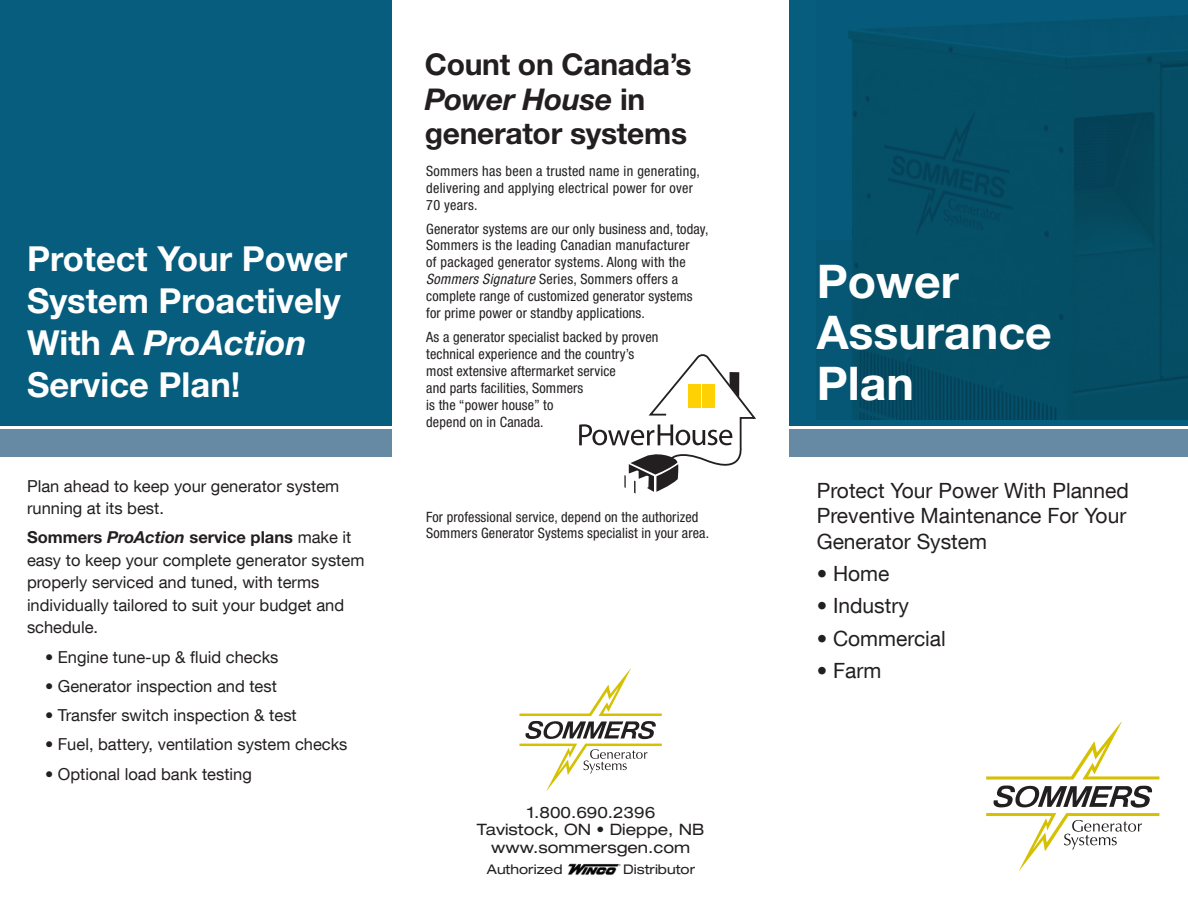
<style>
.page{position:relative;width:1188px;height:918px;background:#fff}
.page>*{position:absolute;margin:0;border:0;box-sizing:border-box;transform-origin:0 0}
.t1{font:700 46.5px/51px "Helvetica Neue";color:#fff}
.t2{font:700 34.5px/42px "Helvetica Neue";color:#fff}
.t3{font:700 30px/34.5px "Helvetica Neue";letter-spacing:-.01em;color:#231f20}
.t4{font:21px/25.5px "Helvetica Neue LT Com";color:#231f20}
.t5{font:16.5px/22.5px "Helvetica Neue LT Com";color:#231f20}
.t6{font:expanded 15.75px "Helvetica Neue";color:#231f20}
.t7{font:condensed 14.25px/17px "Helvetica Neue";letter-spacing:.01em;color:#231f20}
.t8{font:expanded 13.35px "Helvetica Neue";color:#231f20}
.s1{font-style:italic}
.s2{font-family:"Helvetica Neue";font-weight:700}
.s3{font-family:"Helvetica Neue";font-weight:700;font-style:italic}
</style>
<div class="page">
<div style="left:790px;top:0;width:398px;height:425px;background:#075d7d"></div>
<div style="left:790px;top:430px;width:398px;height:27px;background:#668aa4"></div>
<img style="left:848px;top:15px;width:340px;height:405px">
<svg style="left:579px;top:354px;width:177px;height:139px"></svg>
<svg style="left:986px;top:721px;width:173px;height:150px"></svg>
<div style="left:0;top:0;width:392px;height:425px;background:#075d7d"></div>
<div style="left:0;top:430px;width:392px;height:27px;background:#668aa4"></div>
<svg style="left:519px;top:668px;width:143px;height:123px"></svg>
<img style="left:568px;top:863px;width:53px;height:13px">
<p class="t2" style="left:27px;top:237px;width:322px">Protect Your Power<br>System Proactively<br>With A <span class="s1">ProAction<br></span>Service Plan!</p>
<p class="t5" style="left:27px;top:474px;width:314px">Plan ahead to keep your generator system running at its best.</p>
<p class="t5" style="left:27px;top:526px;width:339px"><span class="s2">Sommers</span> <span class="s3">ProAction</span> <span class="s2">service plans</span> make it easy to keep your complete generator system properly serviced and tuned, with terms individually tailored to suit your budget and schedule.</p>
<p class="t5" style="left:45px;top:645px;width:235px">• Engine tune-up &amp; fluid checks</p>
<p class="t5" style="left:45px;top:674px;width:233px">• Generator inspection and test</p>
<p class="t5" style="left:45px;top:704px;width:253px">• Transfer switch inspection &amp; test</p>
<p class="t5" style="left:45px;top:733px;width:304px">• Fuel, battery, ventilation system checks</p>
<p class="t5" style="left:45px;top:762px;width:208px">• Optional load bank testing</p>
<p class="t3" style="left:425px;top:47px;width:268px">Count on Canada’s<br><span class="s1">Power House</span> in generator systems</p>
<p class="t7" style="left:426px;top:162px;width:275px">Sommers has been a trusted name in generating, delivering and applying electrical power for over<br>70 years.</p>
<p class="t7" style="left:426px;top:220px;width:284px">Generator systems are our only business and, today, Sommers is the leading Canadian manufacturer<br>of packaged generator systems. Along with the <span class="s1">Sommers Signature</span> Series, Sommers offers a complete range of customized generator systems for prime power or standby applications.</p>
<p class="t7" style="left:426px;top:328px;width:234px">As a generator specialist backed by proven technical experience and the country’s most extensive aftermarket service<br>and parts facilities, Sommers<br>is the “power house” to<br>depend on in Canada.</p>
<p class="t7" style="left:426px;top:508px;width:284px">For professional service, depend on the authorized<br>Sommers Generator Systems specialist in your area.</p>
<p class="t6" style="left:527px;top:803px;width:129px">1.800.690.2396</p>
<p class="t6" style="left:477px;top:820px;width:229px">Tavistock, ON • Dieppe, NB</p>
<p class="t6" style="left:491px;top:838px;width:200px">www.sommersgen.com</p>
<p class="t8" style="left:487px;top:862px;width:77px">Authorized</p>
<p class="t8" style="left:623px;top:862px;width:73px">Distributor</p>
<p class="t1" style="left:817px;top:255px;width:237px">Power<br>Assurance<br>Plan</p>
<p class="t4" style="left:817px;top:477px;width:314px">Protect Your Power With Planned<br>Preventive Maintenance For Your<br>Generator System</p>
<p class="t4" style="left:817px;top:560px;width:74px">• Home</p>
<p class="t4" style="left:817px;top:593px;width:94px">• Industry</p>
<p class="t4" style="left:817px;top:625px;width:131px">• Commercial</p>
<p class="t4" style="left:817px;top:657px;width:66px">• Farm</p>
</div>
